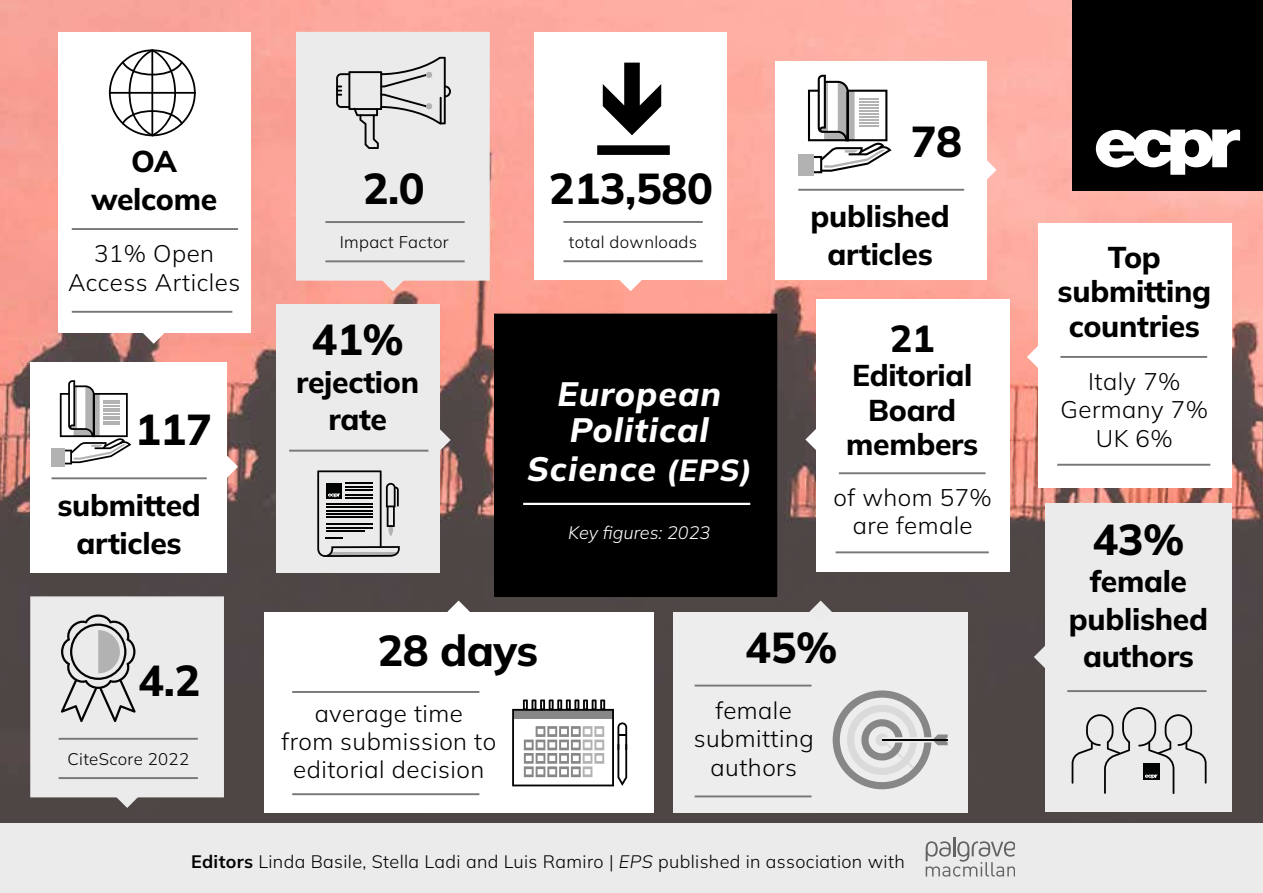
<style>
.page{position:relative;width:1263px;height:893px;background:#fff}
.page>*{position:absolute;margin:0;border:0;box-sizing:border-box;transform-origin:0 0}
.t1{font:800 43.2px "Mulish";letter-spacing:-.01em;color:#000}
.t2{font:800 37.5px "Mulish";color:#000}
.t3{font:italic 800 33.75px/37.2px "Mulish";letter-spacing:.03em;color:#fff;text-align:center}
.t4{font:800 30px/37.5px "Mulish";letter-spacing:-.01em;color:#000;text-align:center}
.t5{font:300 24px/28.5px "Mulish";letter-spacing:.02em;color:#000;text-align:center}
.t6{font:300 18px "Mulish";letter-spacing:.02em;color:#000}
.t7{font:italic 300 18px "Mulish";color:#fff}
.t8{font:300 16.8px "Mulish";letter-spacing:.02em;color:#000}
.s1{font-size:30.3px}
.s2{font-weight:700}
.s3{font-style:italic}
</style>
<div class="page">
<img style="left:0;top:0;width:1263px;height:824px">
<div style="left:494px;top:314px;width:283px;height:282px;background:#000"></div>
<div style="left:494px;top:314px;width:283px;height:283px;border:1px solid #000"></div>
<hr style="left:523px;top:503px;width:227px;height:2px;background:#fff">
<div style="left:535px;top:32px;width:192px;height:248px;background:#fff"></div>
<svg style="left:619px;top:280px;width:23px;height:11px"></svg>
<hr style="left:563px;top:260px;width:140px;height:2px;background:#777776">
<hr style="left:563px;top:221px;width:140px;height:2px;background:#777776">
<div style="left:597px;top:145px;width:73px;height:10px;background:#000"></div>
<div style="left:296px;top:32px;width:194px;height:249px;background:#ebebeb;border:2px solid #ebebeb"></div>
<svg style="left:382px;top:278px;width:22px;height:13px"></svg>
<hr style="left:325px;top:260px;width:140px;height:2px;background:#777776">
<hr style="left:325px;top:221px;width:140px;height:2px;background:#777776">
<svg style="left:336px;top:57px;width:115px;height:92px"></svg>
<svg style="left:1027px;top:346px;width:11px;height:22px"></svg>
<div style="left:1038px;top:223px;width:193px;height:264px;background:#fff"></div>
<hr style="left:1057px;top:464px;width:153px;height:2px;background:#777776">
<hr style="left:1060px;top:356px;width:147px;height:2px;background:#777776">
<div style="left:58px;top:32px;width:192px;height:301px;background:#fff"></div>
<svg style="left:143px;top:333px;width:22px;height:11px"></svg>
<hr style="left:72px;top:311px;width:160px;height:2px;background:#777776">
<hr style="left:72px;top:228px;width:166px;height:2px;background:#777776">
<svg style="left:109px;top:49px;width:87px;height:87px"></svg>
<div style="left:276px;top:304px;width:164px;height:269px;background:#ebebeb"></div>
<svg style="left:428px;top:429px;width:23px;height:22px"></svg>
<svg style="left:317px;top:470px;width:83px;height:87px"></svg>
<hr style="left:289px;top:450px;width:139px;height:2px;background:#777776">
<div style="left:0;top:824px;width:1263px;height:69px;background:#ebebeb"></div>
<div style="left:816px;top:300px;width:194px;height:272px;background:#fff"></div>
<hr style="left:836px;top:551px;width:153px;height:2px;background:#777776">
<hr style="left:839px;top:472px;width:146px;height:2px;background:#777776">
<svg style="left:805px;top:428px;width:11px;height:23px"></svg>
<div style="left:264px;top:612px;width:390px;height:200px;background:#fff"></div>
<svg style="left:926px;top:837px;width:88px;height:40px"></svg>
<div style="left:673px;top:612px;width:295px;height:200px;background:#ededed"></div>
<svg style="left:809px;top:601px;width:23px;height:11px"></svg>
<svg style="left:447px;top:601px;width:23px;height:11px"></svg>
<div style="left:1073px;top:0;width:190px;height:190px;background:#000"></div>
<svg style="left:1096px;top:129px;width:144px;height:46px"></svg>
<div style="left:1045px;top:503px;width:186px;height:309px;background:#ebebeb"></div>
<svg style="left:1034px;top:646px;width:11px;height:22px"></svg>
<svg style="left:1072px;top:707px;width:134px;height:87px"></svg>
<hr style="left:1067px;top:690px;width:139px;height:2px;background:#777776">
<hr style="left:695px;top:685px;width:116px;height:1px;background:#777776">
<hr style="left:695px;top:795px;width:116px;height:2px;background:#777776">
<svg style="left:833px;top:690px;width:115px;height:99px"></svg>
<hr style="left:292px;top:793px;width:187px;height:2px;background:#777776">
<hr style="left:292px;top:691px;width:187px;height:2px;background:#777776">
<svg style="left:512px;top:699px;width:115px;height:87px"></svg>
<div style="left:30px;top:596px;width:194px;height:201px;background:#ebebeb;border:2px solid #ebebeb"></div>
<svg style="left:116px;top:794px;width:22px;height:14px"></svg>
<svg style="left:61px;top:614px;width:75px;height:108px"></svg>
<hr style="left:59px;top:777px;width:139px;height:2px;background:#777776">
<hr style="left:59px;top:738px;width:139px;height:2px;background:#777776">
<div style="left:775px;top:61px;width:211px;height:219px;background:#fff"></div>
<svg style="left:986px;top:159px;width:10px;height:22px"></svg>
<div style="left:798px;top:154px;width:15px;height:21px;background:#b3b2b2"></div>
<svg style="left:808px;top:75px;width:83px;height:98px"></svg>
<hr style="left:798px;top:189px;width:166px;height:2px;background:#777776">
<div style="left:30px;top:363px;width:197px;height:210px;background:#fff"></div>
<svg style="left:227px;top:456px;width:11px;height:22px"></svg>
<hr style="left:52px;top:477px;width:155px;height:2px;background:#777776">
<div style="left:52px;top:448px;width:13px;height:18px;background:#b3b2b2"></div>
<svg style="left:60px;top:380px;width:71px;height:84px"></svg>
<p class="t4" style="left:91px;top:142px;width:128px">OA welcome</p>
<p class="t5" style="left:68px;top:239px;width:174px">31% Open<br>Access Articles</p>
<h1 class="t1" style="left:135px;top:400px;width:78px">117</h1>
<p class="t4" style="left:57px;top:486px;width:145px">submitted articles</p>
<h1 class="t1" style="left:138px;top:651px;width:64px">4.2</h1>
<p class="t8" style="left:67px;top:747px;width:123px">CiteScore 2022</p>
<h1 class="t1" style="left:363px;top:160px;width:64px">2.0</h1>
<p class="t8" style="left:340px;top:230px;width:110px">Impact Factor</p>
<h1 class="t1" style="left:312px;top:311px;width:94px">41%</h1>
<p class="t4" style="left:296px;top:363px;width:124px">rejection rate</p>
<h1 class="t1" style="left:549px;top:159px;width:165px">213,580</h1>
<p class="t8" style="left:569px;top:230px;width:130px">total downloads</p>
<h3 class="t3" style="left:527px;top:375px;width:227px">European<br>Political<br>Science <span class="s1">(EPS)</span></h3>
<p class="t7" style="left:568px;top:521px;width:144px">Key figures: 2023</p>
<h1 class="t1" style="left:911px;top:112px;width:53px">78</h1>
<p class="t4" style="left:811px;top:197px;width:141px">published articles</p>
<h2 class="t2" style="left:890px;top:313px;width:46px">21</h2>
<p class="t4" style="left:846px;top:357px;width:134px;line-height:34.5px">Editorial<br>Board members</p>
<p class="t5" style="left:834px;top:483px;width:160px">of whom 57% are female</p>
<h1 class="t1" style="left:377px;top:621px;width:162px">28 days</h1>
<h1 class="t1" style="left:745px;top:618px;width:94px">45%</h1>
<p class="t5" style="left:281px;top:698px;width:216px">average time<br>from submission to editorial decision</p>
<p class="t5" style="left:694px;top:695px;width:121px">female submitting authors</p>
<p class="t6" style="left:191px;top:849px;width:715px"><span class="s2">Editors</span> Linda Basile, Stella Ladi and Luis Ramiro | <span class="s3">EPS</span> published in association with</p>
<p class="t4" style="left:1058px;top:239px;width:155px;line-height:34.5px">Top submitting countries</p>
<p class="t5" style="left:1060px;top:366px;width:149px">Italy 7%<br>Germany 7%<br>UK 6%</p>
<h1 class="t1" style="left:1092px;top:510px;width:94px">43%</h1>
<p class="t4" style="left:1069px;top:562px;width:141px">female published authors</p>
</div>
